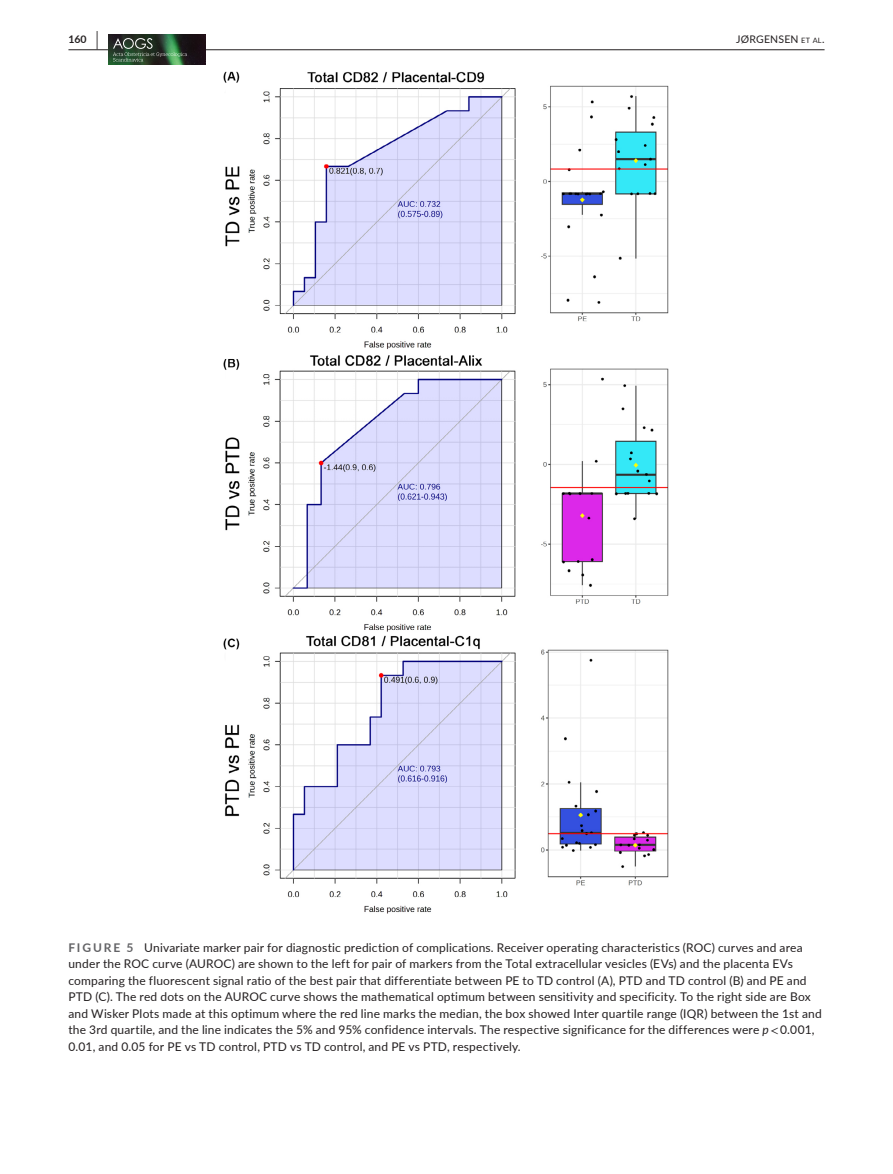
<style>
.page{position:relative;width:893px;height:1174px;background:#fff}
.page>*{position:absolute;margin:0;border:0;box-sizing:border-box;transform-origin:0 0}
.t1{font:12px/16.5px "Lato";letter-spacing:.015em;color:#231f20}
.t2{font:10.5px "Lato";letter-spacing:.02em;color:#231f20}
.t3{font:700 10.5px "Lato";color:#231f20}
.s1{font-size:19.5px}
.s2{font-size:7.35px}
.s3{font-weight:700;color:#636366}
.s4{font-style:italic}
.s5{font-family:"STIX"}
</style>
<div class="page">
<hr style="left:68px;top:49px;width:756px;height:1px;background:#231f20">
<img style="left:108px;top:35px;width:97px;height:30px">
<svg style="left:113px;top:38px;width:74px;height:24px;background:#3f5944"></svg>
<img style="left:223px;top:71px;width:446px;height:843px">
<p class="t3" style="left:68px;top:31px;width:31px">160 <span class="s1">|</span></p>
<p class="t2" style="left:736px;top:31px;width:90px">JØRGENSEN <span class="s2">et al</span>.</p>
<p class="t1" style="left:68px;top:938px;width:755px"><span class="s3">FIGURE 5</span> Univariate marker pair for diagnostic prediction of complications. Receiver operating characteristics (ROC) curves and area under the ROC curve (AUROC) are shown to the left for pair of markers from the Total extracellular vesicles (EVs) and the placenta EVs comparing the fluorescent signal ratio of the best pair that differentiate between PE to TD control (A), PTD and TD control (B) and PE and PTD (C). The red dots on the AUROC curve shows the mathematical optimum between sensitivity and specificity. To the right side are Box and Wisker Plots made at this optimum where the red line marks the median, the box showed Inter quartile range (IQR) between the 1st and the 3rd quartile, and the line indicates the 5% and 95% confidence intervals. The respective significance for the differences were <span class="s4">p</span><span class="s5">&lt;</span> 0.001, 0.01, and 0.05 for PE vs TD control, PTD vs TD control, and PE vs PTD, respectively.</p>
</div>
